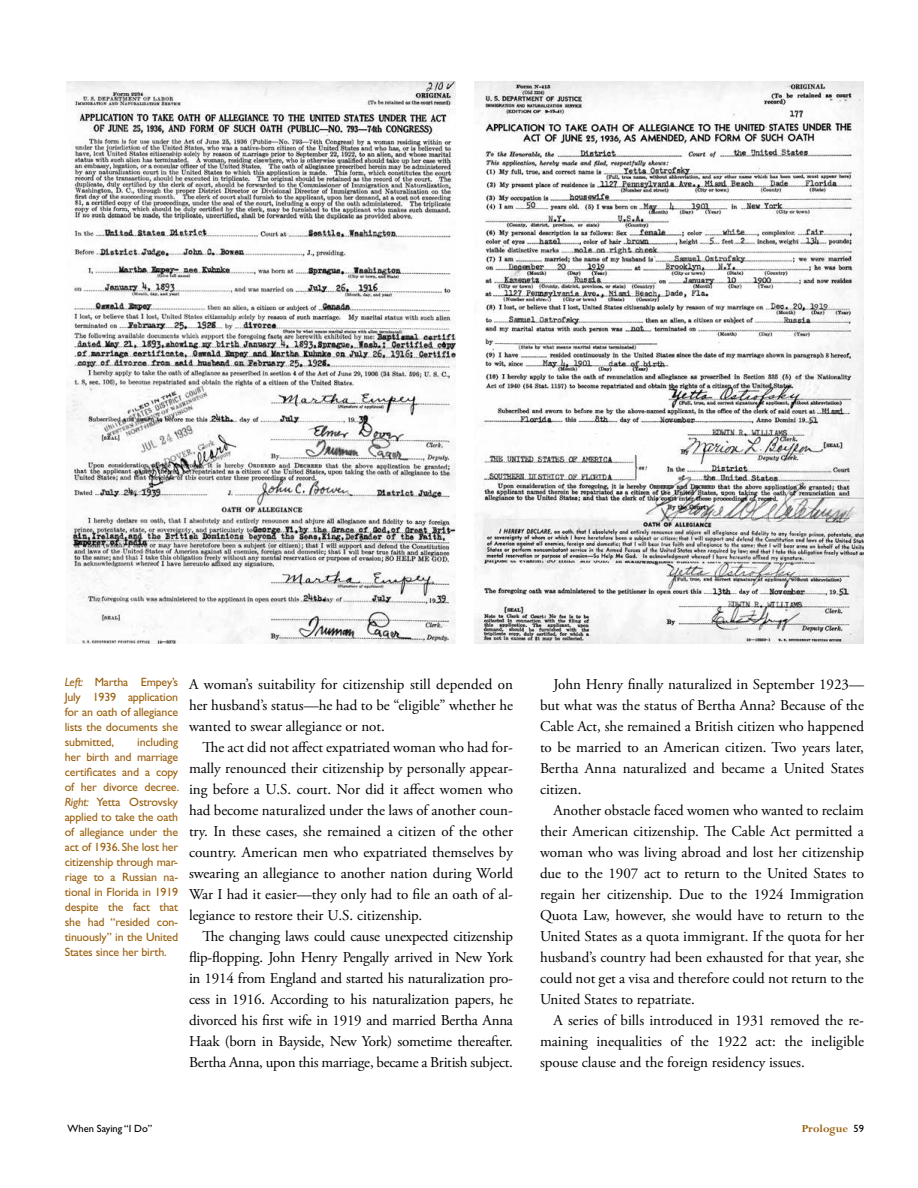
<style>
.page{position:relative;width:918px;height:1188px;background:#fff}
.page>*{position:absolute;margin:0;border:0;box-sizing:border-box;transform-origin:0 0}
.t1{font:15px/21px "Adobe Garamond Pro";color:#000;text-align:justify}
.t2{font:12px/15px "Gill Sans Std";letter-spacing:-.015em;color:#9b5f0e;text-align:justify}
.t3{font:700 12px "Perpetua Std";color:#9b5f0e}
.t4{font:10.5px "Gill Sans Std";color:#000}
.s1{font-style:italic}
.s2{font-family:"Gill Sans Std";font-weight:400;font-size:10.5px;color:#000}
</style>
<div class="page">
<img style="left:67px;top:82px;width:388px;height:561px">
<img style="left:475px;top:82px;width:388px;height:561px">
<p class="t2" style="left:65px;top:675px;width:115px"><span class="s1">Left:</span> Martha Empey’s July 1939 application for an oath of allegiance lists the documents she submitted,</p>
<p class="t2" style="left:65px;top:735px;width:116px;text-indent:72px">including her birth and marriage certificates and a copy of her divorce decree.<br><span class="s1">Right:</span> Yetta Ostrovsky applied to take the oath of allegiance under the act of 1936. She lost her citizenship through mar&shy;riage to a Russian na&shy;tional in Florida in 1919 despite the fact that she had “resided con&shy;tinuously” in the United States since her birth.</p>
<p class="t1" style="left:189px;top:674px;width:326px">A woman’s suitability for citizenship still depended on her husband’s status—he had to be “eligible” whether he wanted to swear allegiance or not.</p>
<p class="t1" style="left:189px;top:737px;width:326px;text-indent:14px">The act did not affect expatriated woman who had for&shy;mally renounced their citizenship by personally appear&shy;ing before a U.S. court. Nor did it affect women who had become naturalized under the laws of another coun&shy;try. In these cases, she remained a citizen of the other country. American men who expatriated themselves by swearing an allegiance to another nation during World War I had it easier—they only had to file an oath of al&shy;legiance to restore their U.S. citizenship.</p>
<p class="t1" style="left:189px;top:926px;width:326px;text-indent:14px">The changing laws could cause unexpected citizenship flip-flopping. John Henry Pengally arrived in New York in 1914 from England and started his naturalization pro&shy;cess in 1916. According to his naturalization papers, he divorced his first wife in 1919 and married Bertha Anna Haak (born in Bayside, New York) sometime thereafter.<br>Bertha Anna, upon this marriage, became a British subject.</p>
<p class="t1" style="left:540px;top:674px;width:326px;text-indent:14px">John Henry finally naturalized in September 1923— but what was the status of Bertha Anna? Because of the Cable Act, she remained a British citizen who happened to be married to an American citizen. Two years later, Bertha Anna naturalized and became a United States citizen.</p>
<p class="t1" style="left:540px;top:800px;width:326px;text-indent:14px">Another obstacle faced women who wanted to reclaim their American citizenship. The Cable Act permitted a woman who was living abroad and lost her citizenship due to the 1907 act to return to the United States to regain her citizenship. Due to the 1924 Immigration Quota Law, however, she would have to return to the United States as a quota immigrant. If the quota for her husband’s country had been exhausted for that year, she could not get a visa and therefore could not return to the United States to repatriate.</p>
<p class="t1" style="left:540px;top:1010px;width:325px;text-indent:14px">A series of bills introduced in 1931 removed the re&shy;maining inequalities of the 1922 act: the ineligible spouse clause and the foreign residency issues.</p>
<p class="t4" style="left:68px;top:1122px;width:86px">When Saying “I Do”</p>
<p class="t3" style="left:802px;top:1123px;width:64px">Prologue <span class="s2">59</span></p>
</div>
